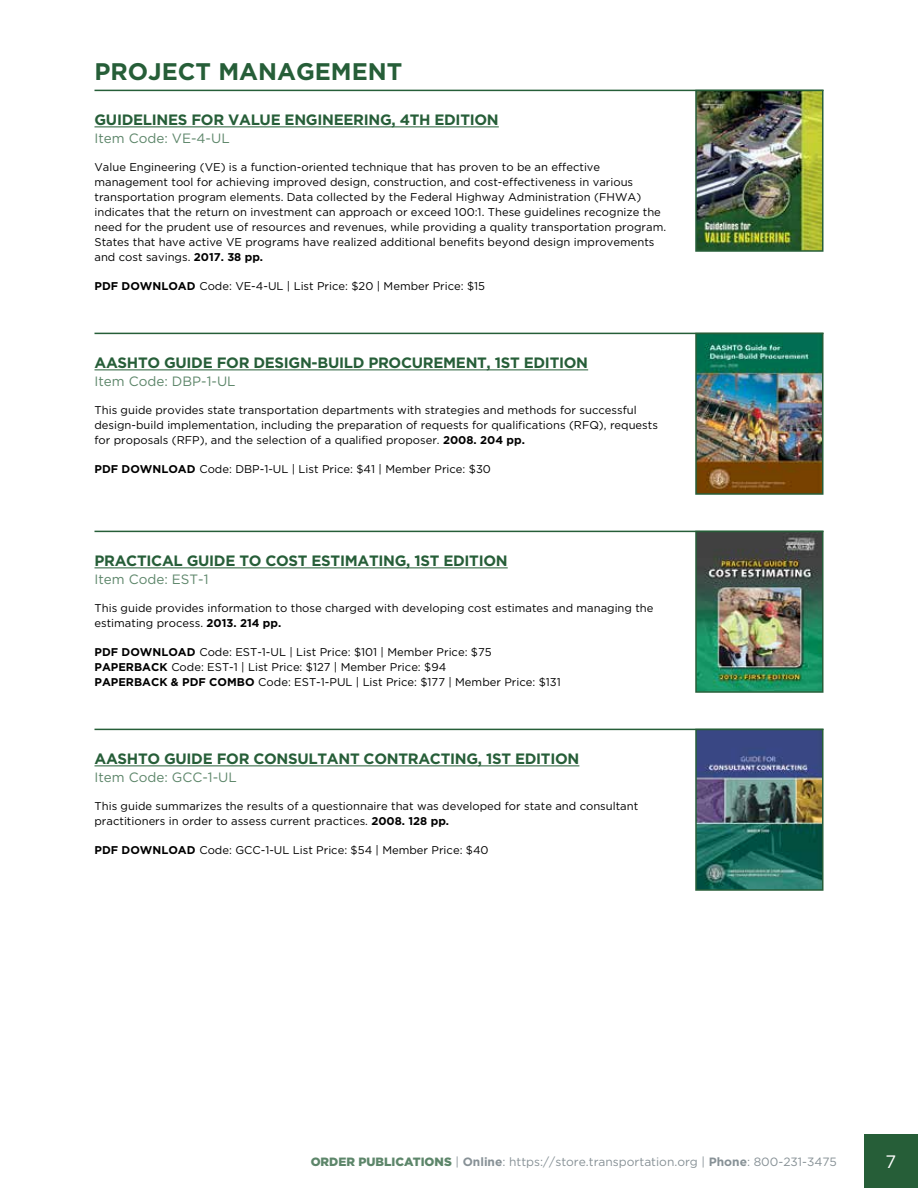
<style>
.page{position:relative;width:918px;height:1188px;background:#fff}
.page>*{position:absolute;margin:0;border:0;box-sizing:border-box;transform-origin:0 0}
.t1{font:700 24px "Gotham";color:#265e38}
.t2{font:18px "Gotham";color:#fff}
.t3{font:700 15px "Gotham";letter-spacing:-.02em;color:#265e38}
.t4{font:13.5px "Gotham";color:#5d866a}
.t5{font:12px "Gotham";color:#879196}
.t6{font:11.25px/15px "Gotham";color:#000}
.s1{font-weight:700}
.s2{font-weight:900;color:#5d866a}
</style>
<div class="page">
<div style="left:864px;top:1134px;width:54px;height:54px;background:#265e38"></div>
<hr style="left:94px;top:90px;width:730px;height:1px;background:#265e38">
<hr style="left:94px;top:127px;width:405px;height:1px;background:#265e38">
<hr style="left:94px;top:333px;width:730px;height:1px;background:#265e38">
<hr style="left:94px;top:370px;width:494px;height:1px;background:#265e38">
<hr style="left:94px;top:531px;width:730px;height:1px;background:#265e38">
<hr style="left:94px;top:568px;width:414px;height:1px;background:#265e38">
<hr style="left:94px;top:729px;width:730px;height:1px;background:#265e38">
<hr style="left:94px;top:766px;width:485px;height:1px;background:#265e38">
<img style="left:694px;top:89px;width:130px;height:163px">
<img style="left:694px;top:332px;width:130px;height:163px">
<img style="left:694px;top:530px;width:130px;height:163px">
<img style="left:694px;top:728px;width:130px;height:163px">
<h1 class="t1" style="left:94px;top:58px;width:309px">PROJECT MANAGEMENT</h1>
<h3 class="t3" style="left:94px;top:111px;width:406px">GUIDELINES FOR VALUE ENGINEERING, 4TH EDITION</h3>
<p class="t4" style="left:94px;top:131px;width:137px">Item Code: VE-4-UL</p>
<p class="t6" style="left:94px;top:160px;width:573px">Value Engineering (VE) is a function-oriented technique that has proven to be an effective management tool for achieving improved design, construction, and cost-effectiveness in various transportation program elements. Data collected by the Federal Highway Administration (FHWA) indicates that the return on investment can approach or exceed 100:1. These guidelines recognize the need for the prudent use of resources and revenues, while providing a quality transportation program.<br>States that have active VE programs have realized additional benefits beyond design improvements and cost savings. <span class="s1">2017. 38 pp.</span></p>
<p class="t6" style="left:94px;top:278px;width:392px"><span class="s1">PDF DOWNLOAD</span> Code: VE-4-UL | List Price: $20 | Member Price: $15</p>
<h3 class="t3" style="left:94px;top:354px;width:495px">AASHTO GUIDE FOR DESIGN-BUILD PROCUREMENT, 1ST EDITION</h3>
<p class="t4" style="left:94px;top:374px;width:143px">Item Code: DBP-1-UL</p>
<p class="t6" style="left:94px;top:403px;width:565px">This guide provides state transportation departments with strategies and methods for successful design-build implementation, including the preparation of requests for qualifications (RFQ), requests for proposals (RFP), and the selection of a qualified proposer. <span class="s1">2008. 204 pp.</span></p>
<p class="t6" style="left:94px;top:461px;width:398px"><span class="s1">PDF DOWNLOAD</span> Code: DBP-1-UL | List Price: $41 | Member Price: $30</p>
<h3 class="t3" style="left:94px;top:552px;width:415px">PRACTICAL GUIDE TO COST ESTIMATING, 1ST EDITION</h3>
<p class="t4" style="left:94px;top:572px;width:116px">Item Code: EST-1</p>
<p class="t6" style="left:94px;top:601px;width:561px">This guide provides information to those charged with developing cost estimates and managing the estimating process. <span class="s1">2013. 214 pp.</span></p>
<p class="t6" style="left:94px;top:644px;width:468px"><span class="s1">PDF DOWNLOAD</span> Code: EST-1-UL | List Price: $101 | Member Price: $75<br><span class="s1">PAPERBACK</span> Code: EST-1 | List Price: $127 | Member Price: $94<br><span class="s1">PAPERBACK &amp; PDF COMBO</span> Code: EST-1-PUL | List Price: $177 | Member Price: $131</p>
<h3 class="t3" style="left:94px;top:750px;width:486px">AASHTO GUIDE FOR CONSULTANT CONTRACTING, 1ST EDITION</h3>
<p class="t4" style="left:94px;top:770px;width:144px">Item Code: GCC-1-UL</p>
<p class="t6" style="left:94px;top:799px;width:545px">This guide summarizes the results of a questionnaire that was developed for state and consultant practitioners in order to assess current practices. <span class="s1">2008. 128 pp.</span></p>
<p class="t6" style="left:94px;top:842px;width:396px"><span class="s1">PDF DOWNLOAD</span> Code: GCC-1-UL List Price: $54 | Member Price: $40</p>
<p class="t5" style="left:311px;top:1155px;width:528px"><span class="s2">ORDER PUBLICATIONS</span> | <span class="s1">Online</span>: https://store.transportation.org | <span class="s1">Phone</span>: 800-231-3475</p>
<h2 class="t2" style="left:886px;top:1152px;width:12px">7</h2>
</div>
